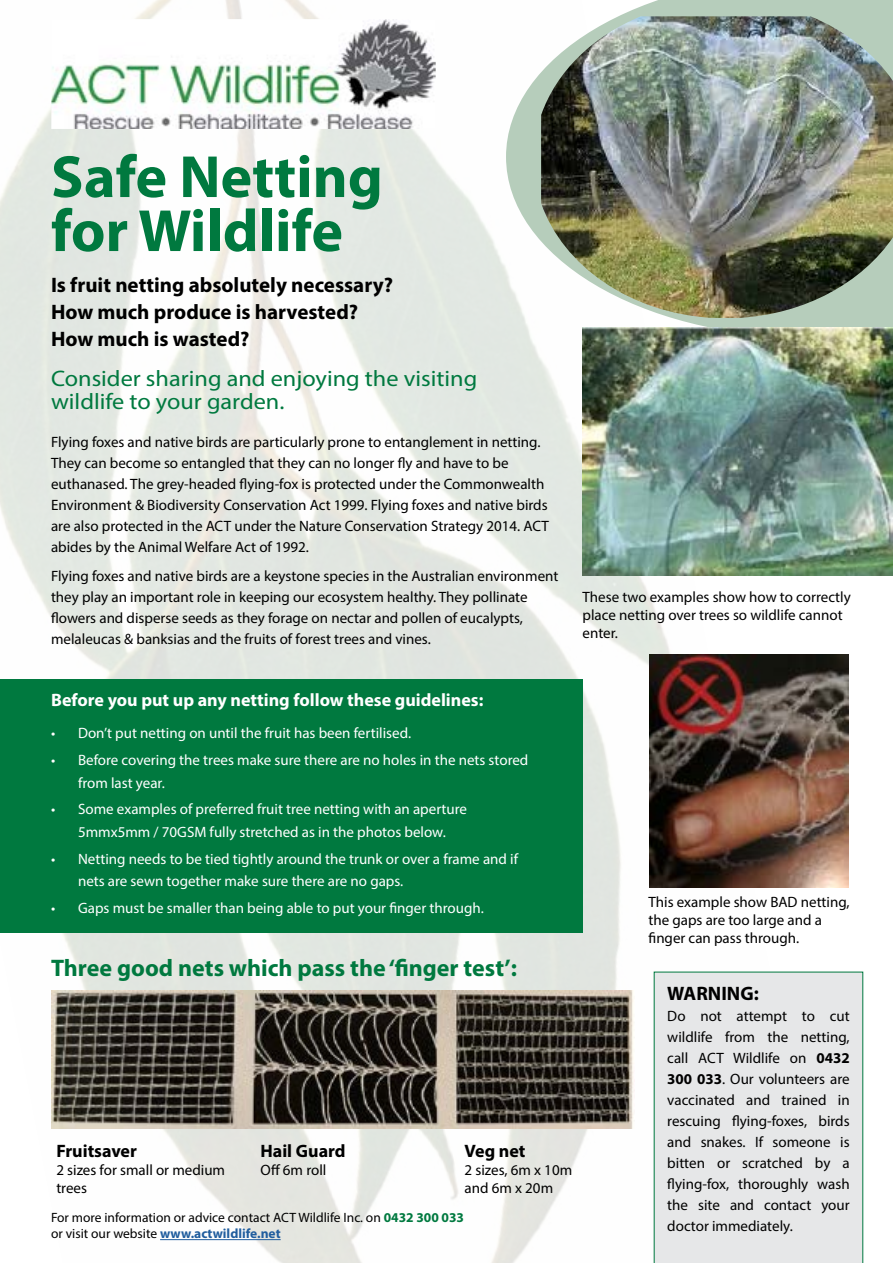
<style>
.page{position:relative;width:893px;height:1263px;background:#fff}
.page>*{position:absolute;margin:0;border:0;box-sizing:border-box;transform-origin:0 0}
.t1{font:700 60px/54px "Myriad Pro";color:#00793f}
.t2{font:700 24px "Myriad Pro";color:#00793f}
.t3{font:22.5px/22.5px "Myriad Pro";color:#00793f;scale:1.08 1}
.t4{font:700 21px/27px "Myriad Pro";color:#000}
.t5{font:700 19.5px "Myriad Pro";color:#000}
.t6{font:700 18px "Myriad Pro";color:#fff}
.t7{font:700 18px "Myriad Pro";color:#000}
.t8{font:15px/21px "Myriad Pro";color:#000}
.t9{font:15px/22.5px "Myriad Pro";color:#fff}
.t10{font:13.5px/16.2px "Myriad Pro";color:#000}
.s1{font-weight:700;color:#00793f}
.s2{font-weight:700;color:#215e9e}
.s3{font-weight:700}
</style>
<div class="page">
<img style="left:0;top:0;width:827px;height:1263px">
<div style="left:0;top:679px;width:583px;height:253px;background:#00793f"></div>
<img style="left:51px;top:19px;width:385px;height:110px">
<svg style="left:506px;top:0;width:387px;height:337px"></svg>
<hr style="left:160px;top:1239px;width:121px;height:1px;background:#215e9e">
<div style="left:654px;top:972px;width:209px;height:291px;background:#e6e7e8"></div>
<img style="left:51px;top:990px;width:584px;height:138px">
<img style="left:649px;top:655px;width:199px;height:233px">
<img style="left:541px;top:16px;width:352px;height:302px">
<img style="left:583px;top:328px;width:310px;height:248px">
<h1 class="t1" style="left:51px;top:148px;width:333px">Safe Netting for Wildlife</h1>
<h3 class="t4" style="left:51px;top:271px;width:344px">Is fruit netting absolutely necessary?<br>How much produce is harvested?<br>How much is wasted?</h3>
<h3 class="t3" style="left:51px;top:367px;width:396px">Consider sharing and enjoying the visiting wildlife to your garden.</h3>
<p class="t8" style="left:51px;top:431px;width:500px">Flying foxes and native birds are particularly prone to entanglement in netting.<br>They can become so entangled that they can no longer fly and have to be euthanased. The grey-headed flying-fox is protected under the Commonwealth Environment &amp; Biodiversity Conservation Act 1999. Flying foxes and native birds are also protected in the ACT under the Nature Conservation Strategy 2014. ACT abides by the Animal Welfare Act of 1992.</p>
<p class="t8" style="left:51px;top:566px;width:509px">Flying foxes and native birds are a keystone species in the Australian environment they play an important role in keeping our ecosystem healthy. They pollinate flowers and disperse seeds as they forage on nectar and pollen of eucalypts, melaleucas &amp; banksias and the fruits of forest trees and vines.</p>
<p class="t8" style="left:583px;top:588px;width:270px;line-height:18px">These two examples show how to correctly place netting over trees so wildlife cannot enter.</p>
<p class="t6" style="left:51px;top:689px;width:434px">Before you put up any netting follow these guidelines:</p>
<p class="t9" style="left:51px;top:722px;width:362px">• Don’t put netting on until the fruit has been fertilised.</p>
<p class="t9" style="left:78px;top:749px;width:452px;text-indent:-27px">• Before covering the trees make sure there are no holes in the nets stored from last year.</p>
<p class="t9" style="left:51px;top:798px;width:418px;text-align:center">• Some examples of preferred fruit tree netting with an aperture<br>5mmx5mm / 70GSM fully stretched as in the photos below.</p>
<p class="t9" style="left:78px;top:847px;width:442px;text-indent:-27px">• Netting needs to be tied tightly around the trunk or over a frame and if nets are sewn together make sure there are no gaps.</p>
<p class="t9" style="left:51px;top:896px;width:434px">• Gaps must be smaller than being able to put your finger through.</p>
<h2 class="t2" style="left:51px;top:953px;width:467px">Three good nets which pass the ‘finger test’:</h2>
<p class="t7" style="left:56px;top:1139px;width:82px">Fruitsaver</p>
<p class="t8" style="left:56px;top:1160px;width:170px;line-height:18px">2 sizes for small or medium trees</p>
<p class="t7" style="left:260px;top:1139px;width:87px">Hail Guard</p>
<p class="t8" style="left:260px;top:1159px;width:67px">Off 6m roll</p>
<p class="t7" style="left:465px;top:1139px;width:63px">Veg net</p>
<p class="t8" style="left:465px;top:1160px;width:109px;line-height:18px">2 sizes, 6m x 10m and 6m x 20m</p>
<p class="t10" style="left:51px;top:1209px;width:415px">For more information or advice contact ACT Wildlife Inc. on <span class="s1">0432 300 033 </span>or visit our website <span class="s2">www.actwildlife.net</span></p>
<p class="t8" style="left:648px;top:893px;width:203px;line-height:18px">This example show BAD netting, the gaps are too large and a finger can pass through.</p>
<h3 class="t5" style="left:667px;top:980px;width:93px">WARNING:</h3>
<p class="t8" style="left:667px;top:1005px;width:184px;text-align:justify">Do not attempt to cut wildlife from the netting, call ACT Wildlife on <span class="s3">0432<br>300 033</span>. Our volunteers are vaccinated and trained in rescuing flying-foxes, birds and snakes. If someone is bitten or scratched by a flying-fox, thoroughly wash the site and contact your doctor immediately.</p>
</div>
